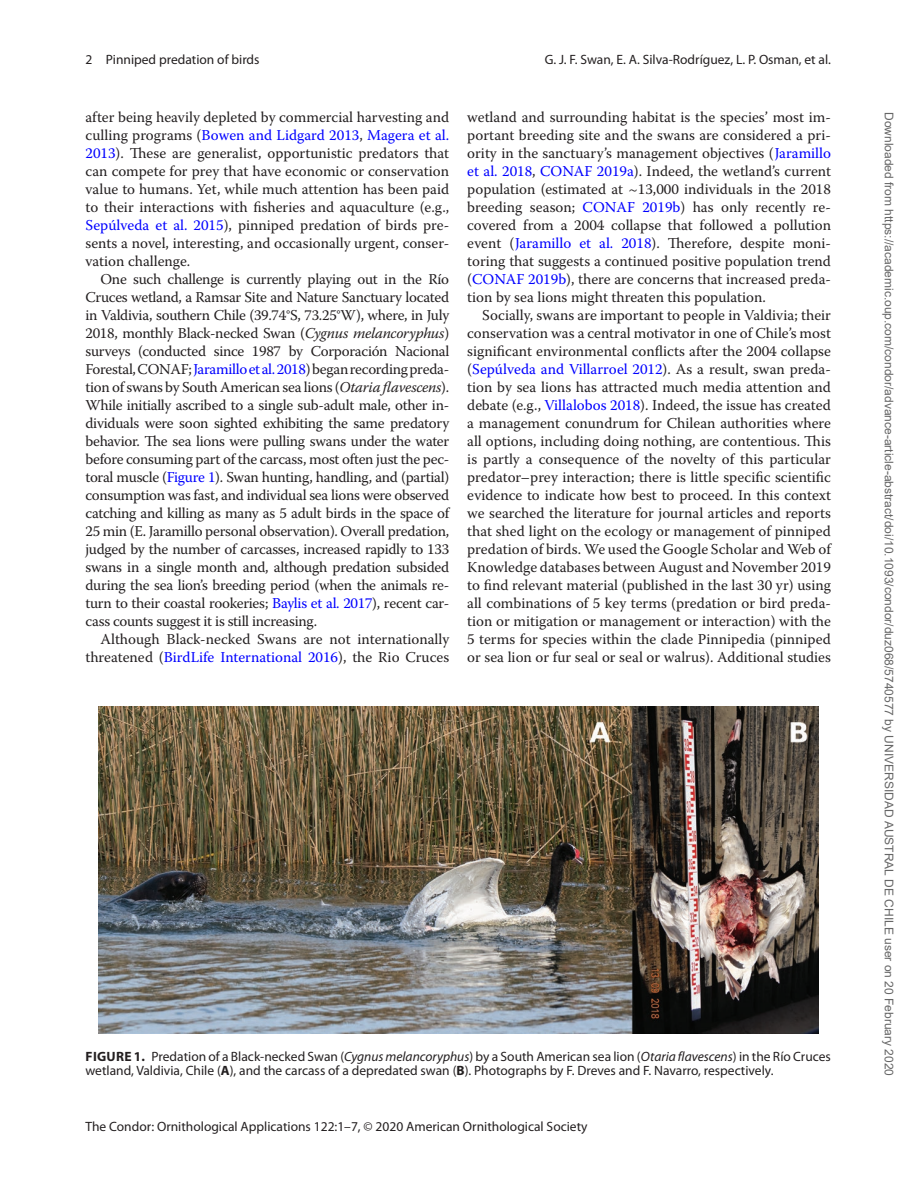
<style>
.page{position:relative;width:918px;height:1188px;background:#fff}
.page>*{position:absolute;margin:0;border:0;box-sizing:border-box;transform-origin:0 0}
.t1{font:15px/18px "Warnock Pro";color:#231f20;text-align:justify}
.t2{font:13.5px/15px "Myriad Pro";color:#231f20}
.t3{font:12px "Arial";color:#666}
.s1{color:#00f}
.s2{font-style:italic}
.s3{font-weight:700}
</style>
<div class="page">
<img style="left:98px;top:706px;width:720px;height:327px">
<p class="t2" style="left:86px;top:52px;width:176px">2 Pinniped predation of birds</p>
<p class="t2" style="left:545px;top:52px;width:288px">G. J. F. Swan, E. A. Silva-Rodríguez, L. P. Osman, et al.</p>
<p class="t1" style="left:86px;top:108px;width:365px">after being heavily depleted by commercial harvesting and culling programs (<span class="s1">Bowen and Lidgard 2013</span>, <span class="s1">Magera et al.<br>2013</span>). These are generalist, opportunistic predators that can compete for prey that have economic or conservation value to humans. Yet, while much attention has been paid to their interactions with fisheries and aquaculture (e.g., <span class="s1">Sepúlveda et al. 2015</span>), pinniped predation of birds pre&shy;sents a novel, interesting, and occasionally urgent, conser&shy;vation challenge.</p>
<p class="t1" style="left:86px;top:270px;width:365px;text-indent:15px">One such challenge is currently playing out in the Río Cruces wetland, a Ramsar Site and Nature Sanctuary located in Valdivia, southern Chile (39.74°S, 73.25°W), where, in July 2018, monthly Black-necked Swan (<span class="s2">Cygnus melancoryphus</span>) surveys (conducted since 1987 by Corporación Nacional Forestal, CONAF; <span class="s1">Jaramillo et al. 2018</span>) began recording preda&shy;tion of swans by South American sea lions (<span class="s2">Otaria flavescens</span>).<br>While initially ascribed to a single sub-adult male, other in&shy;dividuals were soon sighted exhibiting the same predatory behavior. The sea lions were pulling swans under the water before consuming part of the carcass, most often just the pec&shy;toral muscle (<span class="s1">Figure 1</span>). Swan hunting, handling, and (partial) consumption was fast, and individual sea lions were observed catching and killing as many as 5 adult birds in the space of 25 min (E. Jaramillo personal observation). Overall predation, judged by the number of carcasses, increased rapidly to 133 swans in a single month and, although predation subsided during the sea lion’s breeding period (when the animals re&shy;turn to their coastal rookeries; <span class="s1">Baylis et al. 2017</span>), recent car&shy;cass counts suggest it is still increasing.</p>
<p class="t1" style="left:86px;top:630px;width:365px;text-align:right">Although Black-necked Swans are not internationally threatened (<span class="s1">BirdLife International 2016</span>), the Rio Cruces</p>
<p class="t1" style="left:467px;top:108px;width:365px">wetland and surrounding habitat is the species’ most im&shy;portant breeding site and the swans are considered a pri&shy;ority in the sanctuary’s management objectives (<span class="s1">Jaramillo et al. 2018</span>, <span class="s1">CONAF 2019a</span>). Indeed, the wetland’s current population (estimated at ~13,000 individuals in the 2018 breeding season; <span class="s1">CONAF 2019b</span>) has only recently re&shy;covered from a 2004 collapse that followed a pollution event (<span class="s1">Jaramillo et al. 2018</span>). Therefore, despite moni&shy;toring that suggests a continued positive population trend (<span class="s1">CONAF 2019b</span>), there are concerns that increased preda&shy;tion by sea lions might threaten this population.</p>
<p class="t1" style="left:467px;top:306px;width:365px;text-indent:15px">Socially, swans are important to people in Valdivia; their conservation was a central motivator in one of Chile’s most significant environmental conflicts after the 2004 collapse (<span class="s1">Sepúlveda and Villarroel 2012</span>). As a result, swan preda&shy;tion by sea lions has attracted much media attention and debate (e.g., <span class="s1">Villalobos 2018</span>). Indeed, the issue has created a management conundrum for Chilean authorities where all options, including doing nothing, are contentious. This is partly a consequence of the novelty of this particular predator–prey interaction; there is little specific scientific evidence to indicate how best to proceed. In this context we searched the literature for journal articles and reports that shed light on the ecology or management of pinniped predation of birds. We used the Google Scholar and Web of Knowledge databases between August and November 2019 to find relevant material (published in the last 30 yr) using all combinations of 5 key terms (predation or bird preda&shy;tion or mitigation or management or interaction) with the 5 terms for species within the clade Pinnipedia (pinniped or sea lion or fur seal or seal or walrus). Additional studies</p>
<p class="t2" style="left:86px;top:1048px;width:747px"><span class="s3">FIGURE 1.</span> Predation of a Black-necked Swan (<span class="s2">Cygnus melancoryphus</span>) by a South American sea lion (<span class="s2">Otaria flavescens</span>) in the Río Cruces wetland, Valdivia, Chile (<span class="s3">A</span>), and the carcass of a depredated swan (<span class="s3">B</span>). Photographs by F. Dreves and F. Navarro, respectively.</p>
<p class="t2" style="left:86px;top:1119px;width:504px">The Condor: Ornithological Applications 122:1–7, © 2020 American Ornithological Society</p>
<p class="t3" style="left:893px;top:112px;width:965px;rotate:90deg">Downloaded from https://academic.oup.com/condor/advance-article-abstract/doi/10.1093/condor/duz068/5740577 by UNIVERSIDAD AUSTRAL DE CHILE user on 20 February 2020</p>
</div>
